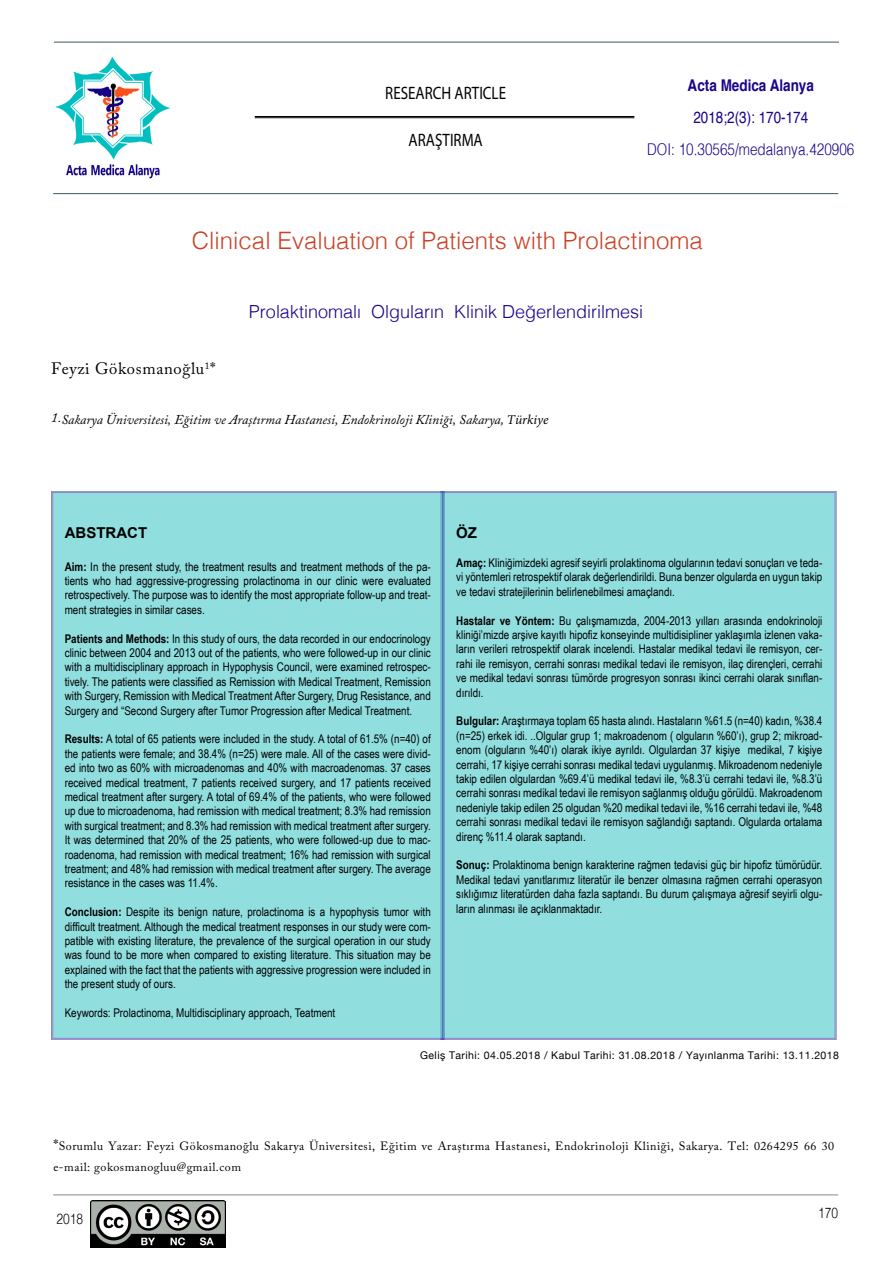
<style>
.page{position:relative;width:893px;height:1263px;background:#fff}
.page>*{position:absolute;margin:0;border:0;box-sizing:border-box;transform-origin:0 0}
.t1{font:300 24px "Helvetica";color:#c94325}
.t2{font:300 18px "Helvetica";color:#19048a}
.t3{font:18px "Myriad Pro";color:#000;scale:.83 1}
.Ana_Metin_Al__ActaMe{font:16.5px "Adobe Caslon Pro";letter-spacing:.04em;color:#000}
.t4{font:300 16.2px/32.4px "Helv";color:#19048a;text-align:center;scale:.83 1}
.t5{font:700 15px "Arial";color:#000}
.t6{font:300 14.4px "Helv";color:#000;scale:.83 1}
.Kurumlar{font:italic 13.5px "Adobe Caslon Pro";color:#000}
.Özet_Metin_Al__ActaM{font:12px/14.4px "Arial Narrow";color:#000;text-align:justify}
.Ana_Metin_Al__ActaMe-2{font:12px/21px "Adobe Caslon Pro";letter-spacing:.04em;color:#000}
.Ana_Metin_Al__ActaMe-3{font:10.65px "Helvetica Neue";letter-spacing:.04em;color:#000}
.s1{font-family:"Helvetica";font-weight:700}
.s2{font-family:"Helvetica";font-weight:400}
.s3{font-family:"Minion Pro"}
.s4{font-weight:700}
.s5{font-size:15px}
</style>
<div class="page">
<hr style="left:54px;top:42px;width:785px;height:1px;background:#3c5764">
<hr style="left:53px;top:193px;width:785px;height:1px;background:#3c5764">
<hr style="left:53px;top:1194px;width:785px;height:1px;background:#000">
<img style="left:55px;top:56px;width:116px;height:123px">
<hr style="left:255px;top:116px;width:379px;height:1px;background:#000">
<hr style="left:255px;top:117px;width:379px;height:1px;background:#000">
<div style="left:444px;top:491px;width:392px;height:549px;background:#91dedf"></div>
<div style="left:51px;top:491px;width:393px;height:549px;background:#91dedf"></div>
<img style="left:91px;top:1200px;width:135px;height:48px">
<p class="t3" style="left:385px;top:82px;width:147px">RESEARCH ARTICLE</p>
<p class="t3" style="left:409px;top:129px;width:91px">ARAŞTIRMA</p>
<p class="t4" style="left:647px;top:68px;width:251px"><span class="s1">Acta Medica Alanya<br></span><span class="s2">2018;2(3): 170-174<br></span>DOI: 10.30565/medalanya.420906</p>
<p class="t1" style="left:192px;top:220px;width:512px">Clinical Evaluation of Patients with Prolactinoma</p>
<p class="Ana_Metin_Al__ActaMe" style="left:51px;top:359px;width:166px">Feyzi Gökosmanoğlu<sup>1</sup>*</p>
<p class="t2" style="left:249px;top:296px;width:396px">Prolaktinomalı Olguların Klinik Değerlendirilmesi</p>
<p class="Kurumlar" style="left:51px;top:412px;width:499px">1.Sakarya Üniversitesi, Eğitim ve Araştırma Hastanesi, Endokrinoloji Kliniği, Sakarya<span class="s3">, Türkiye</span></p>
<p class="t5" style="left:65px;top:522px;width:84px">ABSTRACT</p>
<p class="Özet_Metin_Al__ActaM" style="left:65px;top:559px;width:368px"><span class="s4">Aim:</span> In the present study, the treatment results and treatment methods of the pa&shy;tients who had aggressive-progressing prolactinoma in our clinic were evaluated retrospectively. The purpose was to identify the most appropriate follow-up and treat&shy;ment strategies in similar cases.</p>
<p class="Özet_Metin_Al__ActaM" style="left:65px;top:631px;width:368px"><span class="s4">Patients and Methods:</span> In this study of ours, the data recorded in our endocrinology clinic between 2004 and 2013 out of the patients, who were followed-up in our clinic with a multidisciplinary approach in Hypophysis Council, were examined retrospec&shy;tively. The patients were classified as Remission with Medical Treatment, Remission with Surgery, Remission with Medical Treatment After Surgery, Drug Resistance, and Surgery and “Second Surgery after Tumor Progression after Medical Treatment.</p>
<p class="Özet_Metin_Al__ActaM" style="left:65px;top:731px;width:368px"><span class="s4">Results:</span> A total of 65 patients were included in the study. A total of 61.5% (n=40) of the patients were female; and 38.4% (n=25) were male. All of the cases were divid&shy;ed into two as 60% with microadenomas and 40% with macroadenomas. 37 cases received medical treatment, 7 patients received surgery, and 17 patients received medical treatment after surgery. A total of 69.4% of the patients, who were followed up due to microadenoma, had remission with medical treatment; 8.3% had remission with surgical treatment; and 8.3% had remission with medical treatment after surgery.<br>It was determined that 20% of the 25 patients, who were followed-up due to mac&shy;roadenoma, had remission with medical treatment; 16% had remission with surgical treatment; and 48% had remission with medical treatment after surgery. The average resistance in the cases was 11.4%.</p>
<p class="Özet_Metin_Al__ActaM" style="left:65px;top:904px;width:368px"><span class="s4">Conclusion:</span> Despite its benign nature, prolactinoma is a hypophysis tumor with difficult treatment. Although the medical treatment responses in our study were com&shy;patible with existing literature, the prevalence of the surgical operation in our study was found to be more when compared to existing literature. This situation may be explained with the fact that the patients with aggressive progression were included in the present study of ours.</p>
<p class="Özet_Metin_Al__ActaM" style="left:65px;top:1005px;width:272px">Keywords: Prolactinoma, Multidisciplinary approach, Teatment</p>
<p class="t5" style="left:456px;top:522px;width:22px">ÖZ</p>
<p class="Özet_Metin_Al__ActaM" style="left:456px;top:555px;width:368px"><span class="s4">Amaç:</span> Kliniğimizdeki agresif seyirli prolaktinoma olgularının tedavi sonuçları ve teda&shy;vi yöntemleri retrospektif olarak değerlendirildi. Buna benzer olgularda en uygun takip ve tedavi stratejilerinin belirlenebilmesi amaçlandı.</p>
<p class="Özet_Metin_Al__ActaM" style="left:456px;top:613px;width:368px"><span class="s4">Hastalar ve Yöntem:</span> Bu çalışmamızda, 2004-2013 yılları arasında endokrinoloji kliniği’mizde arşive kayıtlı hipofiz konseyinde multidisipliner yaklaşımla izlenen vaka&shy;ların verileri retrospektif olarak incelendi. Hastalar medikal tedavi ile remisyon, cer&shy;rahi ile remisyon, cerrahi sonrası medikal tedavi ile remisyon, ilaç dirençleri, cerrahi ve medikal tedavi sonrası tümörde progresyon sonrası ikinci cerrahi olarak sınıflan&shy;dırıldı.</p>
<p class="Özet_Metin_Al__ActaM" style="left:456px;top:713px;width:368px"><span class="s4">Bulgular:</span> Araştırmaya toplam 65 hasta alındı. Hastaların %61.5 (n=40) kadın, %38.4 (n=25) erkek idi. ..Olgular grup 1; makroadenom ( olguların %60’ı), grup 2; mikroad&shy;enom (olguların %40’ı) olarak ikiye ayrıldı. Olgulardan 37 kişiye medikal, 7 kişiye cerrahi, 17 kişiye cerrahi sonrası medikal tedavi uygulanmış. Mikroadenom nedeniyle takip edilen olgulardan %69.4’ü medikal tedavi ile, %8.3’ü cerrahi tedavi ile, %8.3’ü cerrahi sonrası medikal tedavi ile remisyon sağlanmış olduğu görüldü. Makroadenom nedeniyle takip edilen 25 olgudan %20 medikal tedavi ile, %16 cerrahi tedavi ile, %48 cerrahi sonrası medikal tedavi ile remisyon sağlandığı saptandı. Olgularda ortalama direnç %11.4 olarak saptandı.</p>
<p class="Özet_Metin_Al__ActaM" style="left:456px;top:857px;width:368px"><span class="s4">Sonuç:</span> Prolaktinoma benign karakterine rağmen tedavisi güç bir hipofiz tümörüdür.<br>Medikal tedavi yanıtlarımız literatür ile benzer olmasına rağmen cerrahi operasyon sıklığımız literatürden daha fazla saptandı. Bu durum çalışmaya ağresif seyirli olgu&shy;ların alınması ile açıklanmaktadır.</p>
<p class="Ana_Metin_Al__ActaMe-3" style="left:420px;top:1047px;width:420px">Geliş Tarihi: 04.05.2018 / Kabul Tarihi: 31.08.2018 / Yayınlanma Tarihi: 13.11.2018</p>
<p class="Ana_Metin_Al__ActaMe-2" style="left:53px;top:1136px;width:782px"><span class="s5">*</span>Sorumlu Yazar: Feyzi Gökosmanoğlu Sakarya Üniversitesi, Eğitim ve Araştırma Hastanesi, Endokrinoloji Kliniği, Sakarya. Tel: 0264295 66 30 e-mail: gokosmanogluu@gmail.com</p>
<p class="t6" style="left:56px;top:1210px;width:34px">2018</p>
<p class="t6" style="left:818px;top:1204px;width:26px">170</p>
</div>
